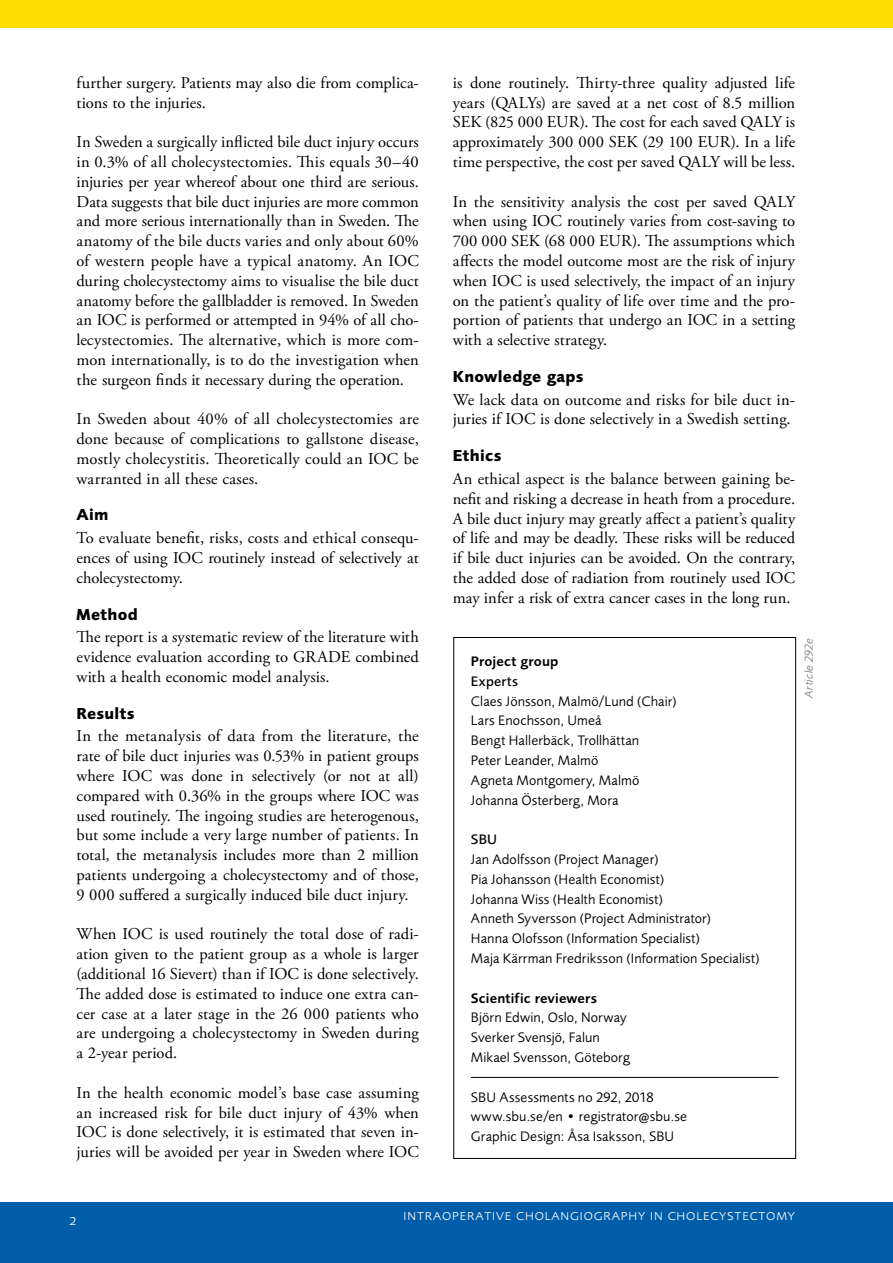
<style>
.page{position:relative;width:893px;height:1263px;background:#fff}
.page>*{position:absolute;margin:0;border:0;box-sizing:border-box;transform-origin:0 0}
.Brödtext{font:16.5px/19.8px "Adobe Garamond Pro";letter-spacing:.005em;color:#000;text-align:justify}
.Rubrik_1_i_brödtext{font:700 16.5px "Foundry Sans";letter-spacing:.015em;color:#000}
.t1{font:300 15.45px "Foundry Sans Expert";letter-spacing:.03em;color:#fff}
.Faktaruta_text{font:14.25px/19.8px "Foundry Sans";letter-spacing:.01em;color:#000}
.Faktaruta_rubrik_1{font:600 14.25px "Foundry Sans";letter-spacing:.01em;color:#000}
.Faktaruta_rubrik_2{font:500 14.25px "Foundry Sans";letter-spacing:.015em;color:#000}
.Tabellförklaring{font:italic 12px "Foundry Sans";letter-spacing:.01em;color:#878787}
</style>
<div class="page">
<div style="left:0;top:0;width:893px;height:28px;background:#fd0"></div>
<div style="left:0;top:1202px;width:893px;height:61px;background:#005da9"></div>
<hr style="left:471px;top:1077px;width:307px;height:1px;background:#000">
<p class="Brödtext" style="left:77px;top:73px;width:344px">further surgery. Patients may also die from complica&shy;tions to the injuries.</p>
<p class="Brödtext" style="left:77px;top:133px;width:344px">In Sweden a surgically inflicted bile duct injury occurs in 0.3% of all cholecystectomies. This equals 30–40 injuries per year whereof about one third are serious.<br>Data suggests that bile duct injuries are more common and more serious internationally than in Sweden. The anatomy of the bile ducts varies and only about 60% of western people have a typical anatomy. An IOC during cholecystectomy aims to visualise the bile duct anatomy before the gallbladder is removed. In Sweden an IOC is performed or attempted in 94% of all cho&shy;lecystectomies. The alternative, which is more com&shy;mon internationally, is to do the investigation when the surgeon finds it necessary during the operation.</p>
<p class="Brödtext" style="left:77px;top:410px;width:344px">In Sweden about 40% of all cholecystectomies are done because of complications to gallstone disease, mostly cholecystitis. Theoretically could an IOC be warranted in all these cases.</p>
<h2 class="Rubrik_1_i_brödtext" style="left:77px;top:505px;width:33px">Aim</h2>
<p class="Brödtext" style="left:77px;top:529px;width:344px">To evaluate benefit, risks, costs and ethical consequ&shy;ences of using IOC routinely instead of selectively at cholecystectomy.</p>
<h2 class="Rubrik_1_i_brödtext" style="left:77px;top:604px;width:63px">Method</h2>
<p class="Brödtext" style="left:77px;top:628px;width:344px">The report is a systematic review of the literature with evidence evaluation according to GRADE combined with a health economic model analysis.</p>
<h2 class="Rubrik_1_i_brödtext" style="left:77px;top:703px;width:59px">Results</h2>
<p class="Brödtext" style="left:77px;top:727px;width:344px">In the metanalysis of data from the literature, the rate of bile duct injuries was 0.53% in patient groups where IOC was done in selectively (or not at all) compared with 0.36% in the groups where IOC was used routinely. The ingoing studies are heterogenous, but some include a very large number of patients. In total, the metanalysis includes more than 2 million patients undergoing a cholecystectomy and of those, 9 000 suffered a surgically induced bile duct injury.</p>
<p class="Brödtext" style="left:77px;top:925px;width:344px">When IOC is used routinely the total dose of radi&shy;ation given to the patient group as a whole is larger (additional 16 Sievert) than if IOC is done selectively.<br>The added dose is estimated to induce one extra can&shy;cer case at a later stage in the 26 000 patients who are undergoing a cholecystectomy in Sweden during a 2-year period.</p>
<p class="Brödtext" style="left:77px;top:1083px;width:344px">In the health economic model’s base case assuming an increased risk for bile duct injury of 43% when IOC is done selectively, it is estimated that seven in&shy;juries will be avoided per year in Sweden where IOC</p>
<p class="Brödtext" style="left:453px;top:73px;width:344px">is done routinely. Thirty-three quality adjusted life years (QALYs) are saved at a net cost of 8.5 million SEK (825 000 EUR). The cost for each saved QALY is approximately 300 000 SEK (29 100 EUR). In a life time perspective, the cost per saved QALY will be less.</p>
<p class="Brödtext" style="left:453px;top:192px;width:344px">In the sensitivity analysis the cost per saved QALY when using IOC routinely varies from cost-saving to 700 000 SEK (68 000 EUR). The assumptions which affects the model outcome most are the risk of injury when IOC is used selectively, the impact of an injury on the patient’s quality of life over time and the pro&shy;portion of patients that undergo an IOC in a setting with a selective strategy.</p>
<h2 class="Rubrik_1_i_brödtext" style="left:453px;top:367px;width:132px">Knowledge gaps</h2>
<p class="Brödtext" style="left:453px;top:390px;width:344px">We lack data on outcome and risks for bile duct in&shy;juries if IOC is done selectively in a Swedish setting.</p>
<h2 class="Rubrik_1_i_brödtext" style="left:453px;top:446px;width:50px">Ethics</h2>
<p class="Brödtext" style="left:453px;top:469px;width:344px">An ethical aspect is the balance between gaining be&shy;nefit and risking a decrease in heath from a procedure.<br>A bile duct injury may greatly affect a patient’s quality of life and may be deadly. These risks will be reduced if bile duct injuries can be avoided. On the contrary, the added dose of radiation from routinely used IOC may infer a risk of extra cancer cases in the long run.</p>
<p class="Faktaruta_rubrik_1" style="left:471px;top:653px;width:89px">Project group</p>
<p class="Faktaruta_rubrik_2" style="left:471px;top:673px;width:49px">Experts</p>
<p class="Faktaruta_text" style="left:471px;top:691px;width:207px">Claes Jönsson, Malmö/Lund (Chair)</p>
<p class="Faktaruta_text" style="left:471px;top:711px;width:132px">Lars Enochsson, Umeå</p>
<p class="Faktaruta_text" style="left:471px;top:730px;width:170px">Bengt Hallerbäck, Trollhättan</p>
<p class="Faktaruta_text" style="left:471px;top:750px;width:129px">Peter Leander, Malmö</p>
<p class="Faktaruta_text" style="left:471px;top:770px;width:170px">Agneta Montgomery, Malmö</p>
<p class="Faktaruta_text" style="left:471px;top:790px;width:149px">Johanna Österberg, Mora</p>
<p class="Faktaruta_rubrik_2" style="left:471px;top:831px;width:28px">SBU</p>
<p class="Faktaruta_text" style="left:471px;top:849px;width:189px">Jan Adolfsson (Project Manager)</p>
<p class="Faktaruta_text" style="left:471px;top:869px;width:195px">Pia Johansson (Health Economist)</p>
<p class="Faktaruta_text" style="left:471px;top:889px;width:194px">Johanna Wiss (Health Economist)</p>
<p class="Faktaruta_text" style="left:471px;top:909px;width:242px">Anneth Syversson (Project Administrator)</p>
<p class="Faktaruta_text" style="left:471px;top:928px;width:230px">Hanna Olofsson (Information Specialist)</p>
<p class="Faktaruta_text" style="left:471px;top:948px;width:290px">Maja Kärrman Fredriksson (Information Specialist)</p>
<p class="Faktaruta_rubrik_1" style="left:471px;top:989px;width:128px">Scientific reviewers</p>
<p class="Faktaruta_text" style="left:471px;top:1008px;width:157px">Björn Edwin, Oslo, Norway</p>
<p class="Faktaruta_text" style="left:471px;top:1027px;width:131px">Sverker Svensjö, Falun</p>
<p class="Faktaruta_text" style="left:471px;top:1047px;width:161px">Mikael Svensson, Göteborg</p>
<p class="Faktaruta_text" style="left:471px;top:1087px;width:218px">SBU Assessments no 292, 2018 www.sbu.se/en • registrator@sbu.se<br>Graphic Design: Åsa Isaksson, SBU</p>
<p class="Tabellförklaring" style="left:802px;top:698px;width:61px;rotate:-90deg">Article 292e</p>
<p class="t1" style="left:69px;top:1210px;width:9px">2</p>
<p class="t1" style="left:403px;top:1206px;width:393px">intraoperative cholangiography in cholecystectomy</p>
</div>
